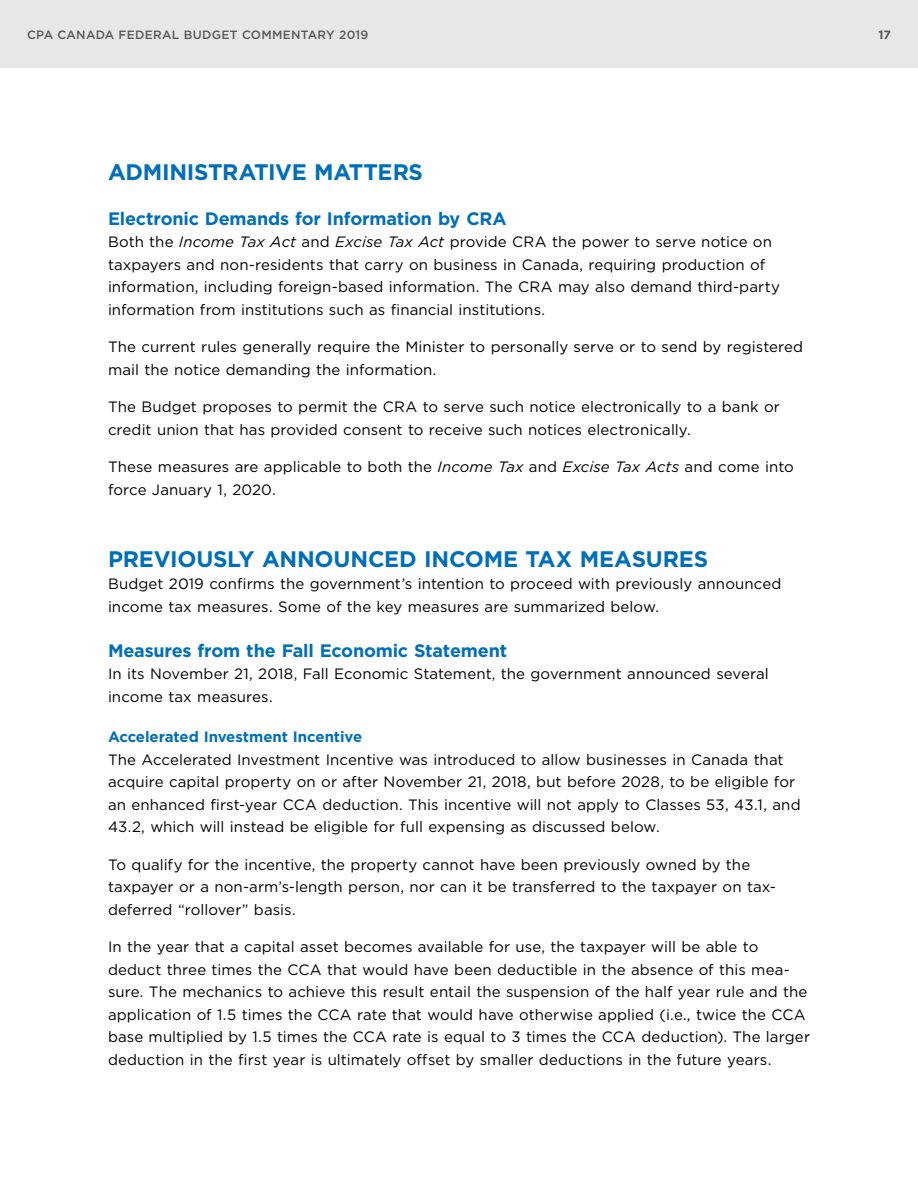
<style>
.page{position:relative;width:918px;height:1188px;background:#fff}
.page>*{position:absolute;margin:0;border:0;box-sizing:border-box;transform-origin:0 0}
.CPA_head1{font:700 22.5px "Gotham";letter-spacing:-.01em;color:#006fba}
.CPA_head2{font:700 18px "Gotham";letter-spacing:-.01em;color:#006fba}
.CPA__body{font:15px/22.5px "Gotham";letter-spacing:.005em;color:#000}
.CPA__para1{font:15px/22.5px "Gotham";letter-spacing:.005em;color:#000}
.CPA_head3{font:700 15px "Gotham";letter-spacing:-.005em;color:#006fba}
.t1{font:500 12px "Gotham";letter-spacing:.02em;color:#58595b}
.t2{font:700 12px "Gotham";color:#58595b}
.s1{font-style:italic}
</style>
<div class="page">
<div style="left:0;top:0;width:918px;height:68px;background:#e6e7e8"></div>
<p class="t1" style="left:27px;top:26px;width:343px">CPA CANADA FEDERAL BUDGET COMMENTARY 2019</p>
<p class="t2" style="left:879px;top:26px;width:14px">17</p>
<h1 class="CPA_head1" style="left:108px;top:157px;width:317px">ADMINISTRATIVE MATTERS</h1>
<h2 class="CPA_head2" style="left:108px;top:207px;width:400px">Electronic Demands for Information by CRA</h2>
<p class="CPA__para1" style="left:108px;top:231px;width:673px">Both the <span class="s1">Income Tax Act</span> and <span class="s1">Excise Tax Act</span> provide CRA the power to serve notice on taxpayers and non-residents that carry on business in Canada, requiring production of information, including foreign-based information. The CRA may also demand third-party information from institutions such as financial institutions.</p>
<p class="CPA__body" style="left:108px;top:336px;width:697px">The current rules generally require the Minister to personally serve or to send by registered mail the notice demanding the information.</p>
<p class="CPA__body" style="left:108px;top:396px;width:673px">The Budget proposes to permit the CRA to serve such notice electronically to a bank or credit union that has provided consent to receive such notices electronically.</p>
<p class="CPA__body" style="left:108px;top:456px;width:687px">These measures are applicable to both the <span class="s1">Income Tax</span> and <span class="s1">Excise Tax Acts</span> and come into force January 1, 2020.</p>
<h1 class="CPA_head1" style="left:108px;top:544px;width:602px">PREVIOUSLY ANNOUNCED INCOME TAX MEASURES</h1>
<p class="CPA__para1" style="left:108px;top:573px;width:675px">Budget 2019 confirms the government’s intention to proceed with previously announced income tax measures. Some of the key measures are summarized below.</p>
<h2 class="CPA_head2" style="left:108px;top:639px;width:401px">Measures from the Fall Economic Statement</h2>
<p class="CPA__para1" style="left:108px;top:663px;width:662px">In its November 21, 2018, Fall Economic Statement, the government announced several income tax measures.</p>
<h3 class="CPA_head3" style="left:108px;top:727px;width:256px">Accelerated Investment Incentive</h3>
<p class="CPA__para1" style="left:108px;top:748px;width:694px">The Accelerated Investment Incentive was introduced to allow businesses in Canada that acquire capital property on or after November 21, 2018, but before 2028, to be eligible for an enhanced first-year CCA deduction. This incentive will not apply to Classes 53, 43.1, and 43.2, which will instead be eligible for full expensing as discussed below.</p>
<p class="CPA__body" style="left:108px;top:853px;width:670px">To qualify for the incentive, the property cannot have been previously owned by the taxpayer or a non-arm’s-length person, nor can it be transferred to the taxpayer on tax&shy;deferred “rollover” basis.</p>
<p class="CPA__body" style="left:108px;top:936px;width:704px">In the year that a capital asset becomes available for use, the taxpayer will be able to deduct three times the CCA that would have been deductible in the absence of this mea&shy;sure. The mechanics to achieve this result entail the suspension of the half year rule and the application of 1.5 times the CCA rate that would have otherwise applied (i.e., twice the CCA base multiplied by 1.5 times the CCA rate is equal to 3 times the CCA deduction). The larger deduction in the first year is ultimately offset by smaller deductions in the future years.</p>
</div>
